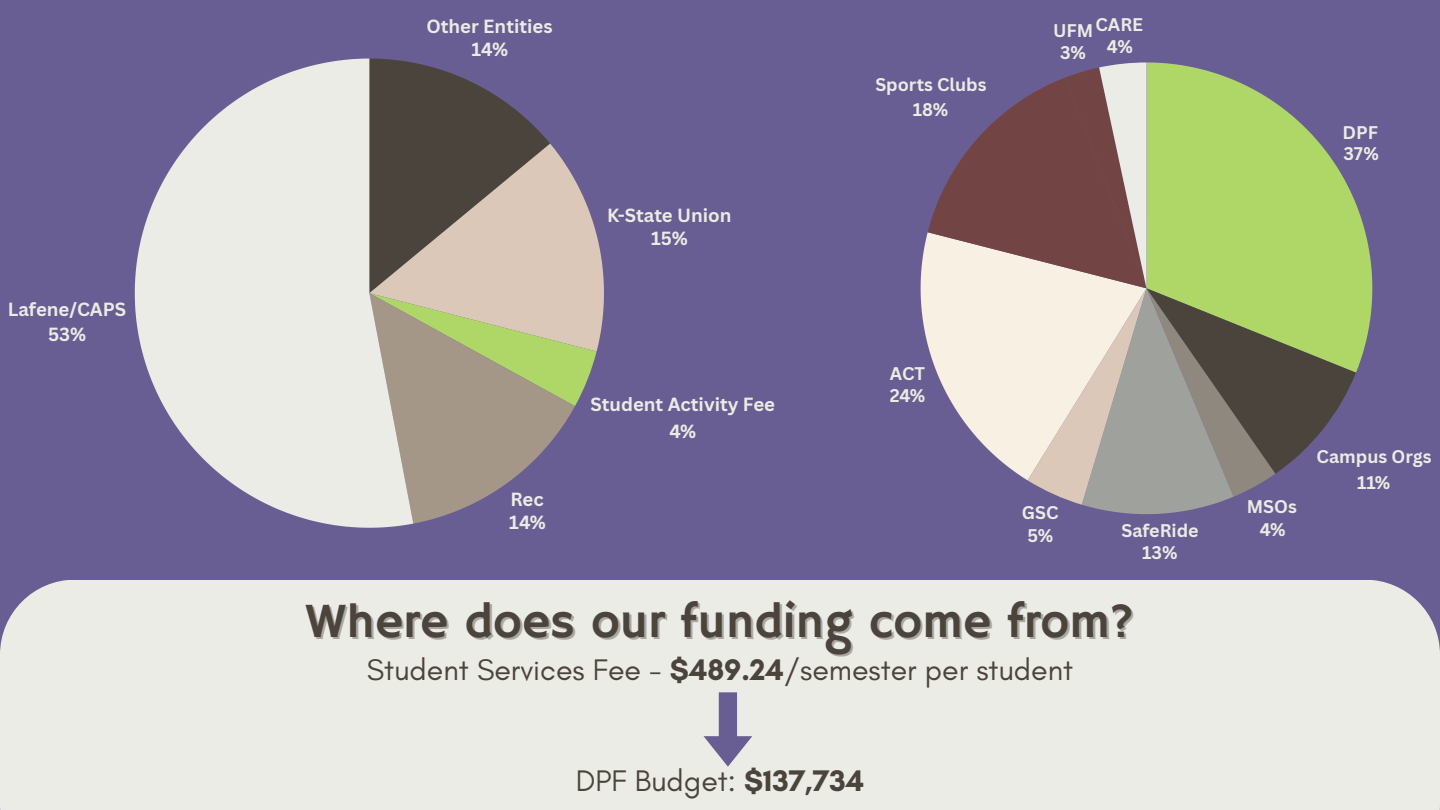
<style>
.page{position:relative;width:1440px;height:810px;background:#695e93}
.page>*{position:absolute;margin:0;border:0;box-sizing:border-box;transform-origin:0 0}
.t1{font:49px "Hammersmith One";color:#4b443c}
.t2{font:30.3px "Glacial Indifference";color:#4b443c}
.t3{font:700 18.5px/23.1px "Canva Sans";color:#ecece6;text-align:center}
.t4{font:700 17.8px/22.2px "Canva Sans";color:#ecece6;text-align:center}
.s1{font-weight:700}
</style>
<div class="page">
<div style="left:0;top:580px;width:1440px;height:230px;background:#ecece6"></div>
<svg style="left:597px;top:237px;width:7px;height:112px"></svg>
<svg style="left:413px;top:62px;width:184px;height:344px"></svg>
<svg style="left:413px;top:293px;width:162px;height:231px;fill:#a59787"></svg>
<svg style="left:135px;top:59px;width:278px;height:469px;fill:#ecece6"></svg>
<svg style="left:1356px;top:204px;width:16px;height:168px;fill:#aed768"></svg>
<svg style="left:921px;top:232px;width:7px;height:113px"></svg>
<svg style="left:928px;top:62px;width:428px;height:452px"></svg>
<svg style="left:704px;top:692px;width:48px;height:75px"></svg>
<p class="t3" style="left:8px;top:297px;width:120px;line-height:24.8px">Lafene/CAPS<br>53%</p>
<p class="t3" style="left:426px;top:14px;width:128px">Other Entities<br>14%</p>
<p class="t3" style="left:607px;top:203px;width:126px">K-State Union<br>15%</p>
<p class="t4" style="left:875px;top:71px;width:113px;line-height:25.5px">Sports Clubs<br>18%</p>
<p class="t4" style="left:1096px;top:13px;width:49px">CARE<br>4%</p>
<p class="t4" style="left:1053px;top:19px;width:42px">UFM<br>3%</p>
<p class="t4" style="left:1343px;top:121px;width:38px;line-height:21.6px;text-align:left">DPF<br>37%</p>
<p class="t3" style="left:509px;top:487px;width:38px;text-align:left">Rec<br>14%</p>
<p class="t3" style="left:591px;top:390px;width:186px;line-height:27.1px">Student Activity Fee<br>4%</p>
<p class="t4" style="left:890px;top:362px;width:37px;text-align:left">ACT<br>24%</p>
<p class="t4" style="left:1022px;top:501px;width:38px">GSC<br>5%</p>
<p class="t4" style="left:1247px;top:495px;width:52px">MSOs<br>4%</p>
<p class="t4" style="left:1121px;top:519px;width:79px">SafeRide<br>13%</p>
<h1 class="t1" style="left:305px;top:593px;width:831px">Where does our funding come from?</h1>
<p class="t2" style="left:367px;top:652px;width:708px">Student Services Fee - <span class="s1">$489.24</span>/semester per student</p>
<p class="t4" style="left:1317px;top:443px;width:116px;line-height:26.1px">Campus Orgs<br>11%</p>
<p class="t2" style="left:576px;top:763px;width:290px">DPF Budget: <span class="s1">$137,734</span></p>
</div>
